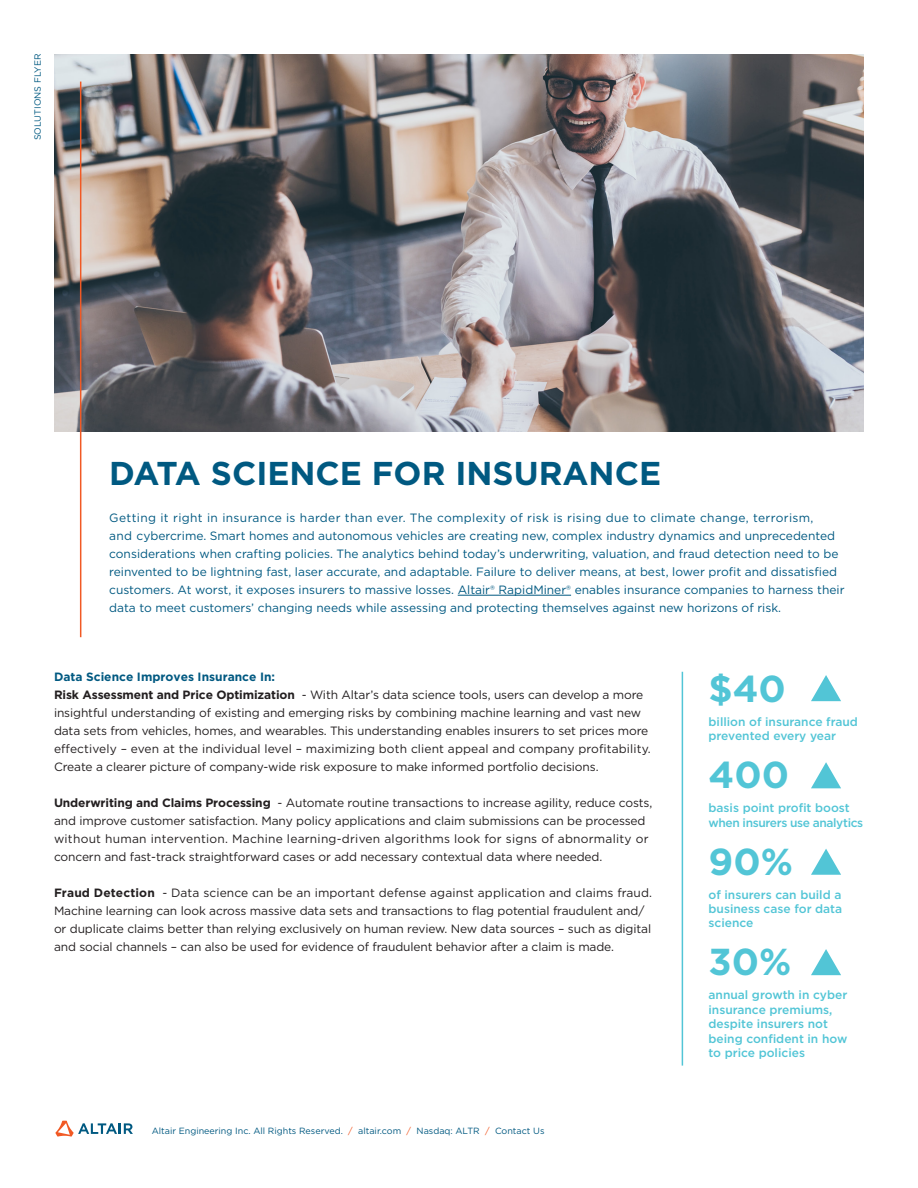
<style>
.page{position:relative;width:918px;height:1188px;background:#fff}
.page>*{position:absolute;margin:0;border:0;box-sizing:border-box;transform-origin:0 0}
.Statistic_Percent{font:700 37.5px "Gotham";color:#52c5d6}
.t1{font:700 33px "Gotham";color:#005981}
.Body_Copy{font:12px/18px "Gotham";letter-spacing:-.01em;color:#231f20}
.Intro_Paragraph_under_Headline{font:12px/18px "Gotham";color:#005981}
.Statistic_Statement{font:500 12px/14.4px "Gotham";color:#52c5d6}
.Statistic_Statement-2{font:500 12px/14.4px "Gotham";letter-spacing:-.03em;color:#52c5d6}
.Body_Copy-2{font:700 12px "Gotham";color:#005981}
.t2{font:9px "Gotham";color:#005981}
.s1{font-weight:700}
.s2{color:#f15924}
</style>
<div class="page">
<svg style="left:55px;top:1121px;width:78px;height:16px"></svg>
<img style="left:55px;top:55px;width:808px;height:377px">
<hr style="left:458px;top:595px;width:113px;height:1px;background:#005981">
<hr style="left:80px;top:82px;width:1px;height:555px;background:#f15924">
<hr style="left:682px;top:672px;width:1px;height:394px;background:#52c5d6">
<svg style="left:811px;top:675px;width:30px;height:26px"></svg>
<svg style="left:811px;top:762px;width:30px;height:26px"></svg>
<svg style="left:811px;top:849px;width:30px;height:26px"></svg>
<svg style="left:811px;top:949px;width:30px;height:26px"></svg>
<p class="t2" style="left:32px;top:140px;width:88px;rotate:-90deg">SOLUTIONS FLYER</p>
<p class="t1" style="left:109px;top:452px;width:553px">DATA SCIENCE FOR INSURANCE</p>
<p class="Intro_Paragraph_under_Headline" style="left:109px;top:508px;width:737px">Getting it right in insurance is harder than ever. The complexity of risk is rising due to climate change, terrorism,<br>and cybercrime. Smart homes and autonomous vehicles are creating new, complex industry dynamics and unprecedented considerations when crafting policies. The analytics behind today’s underwriting, valuation, and fraud detection need to be reinvented to be lightning fast, laser accurate, and adaptable. Failure to deliver means, at best, lower profit and dissatisfied customers. At worst, it exposes insurers to massive losses. Altair® RapidMiner® enables insurance companies to harness their data to meet customers’ changing needs while assessing and protecting themselves against new horizons of risk.</p>
<p class="Body_Copy-2" style="left:54px;top:669px;width:223px">Data Science Improves Insurance In:</p>
<p class="Body_Copy" style="left:54px;top:686px;width:598px"><span class="s1">Risk Assessment and Price Optimization</span> - With Altar’s data science tools, users can develop a more insightful understanding of existing and emerging risks by combining machine learning and vast new data sets from vehicles, homes, and wearables. This understanding enables insurers to set prices more effectively – even at the individual level – maximizing both client appeal and company profitability.<br>Create a clearer picture of company-wide risk exposure to make informed portfolio decisions.</p>
<p class="Body_Copy" style="left:54px;top:794px;width:600px"><span class="s1">Underwriting and Claims Processing</span> - Automate routine transactions to increase agility, reduce costs, and improve customer satisfaction. Many policy applications and claim submissions can be processed without human intervention. Machine learning-driven algorithms look for signs of abnormality or concern and fast-track straightforward cases or add necessary contextual data where needed.</p>
<p class="Body_Copy" style="left:54px;top:884px;width:600px"><span class="s1">Fraud Detection</span> - Data science can be an important defense against application and claims fraud.<br>Machine learning can look across massive data sets and transactions to flag potential fraudulent and/ or duplicate claims better than relying exclusively on human review. New data sources – such as digital and social channels – can also be used for evidence of fraudulent behavior after a claim is made.</p>
<p class="t2" style="left:152px;top:1125px;width:394px">Altair Engineering Inc. All Rights Reserved. <span class="s2">/</span> altair.com <span class="s2">/</span> Nasdaq: ALTR <span class="s2">/</span> Contact Us</p>
<p class="Statistic_Percent" style="left:709px;top:664px;width:79px">$40</p>
<p class="Statistic_Statement" style="left:709px;top:714px;width:151px">billion of insurance fraud prevented every year</p>
<p class="Statistic_Percent" style="left:709px;top:750px;width:82px">400</p>
<p class="Statistic_Statement-2" style="left:709px;top:801px;width:156px">basis point profit boost when insurers use analytics</p>
<p class="Statistic_Percent" style="left:709px;top:836px;width:86px">90%</p>
<p class="Statistic_Statement" style="left:709px;top:887px;width:135px;text-align:justify">of insurers can build a business case for data science</p>
<p class="Statistic_Percent" style="left:709px;top:937px;width:84px">30%</p>
<p class="Statistic_Statement" style="left:709px;top:988px;width:140px">annual growth in cyber insurance premiums, despite insurers not being confident in how to price policies</p>
</div>
